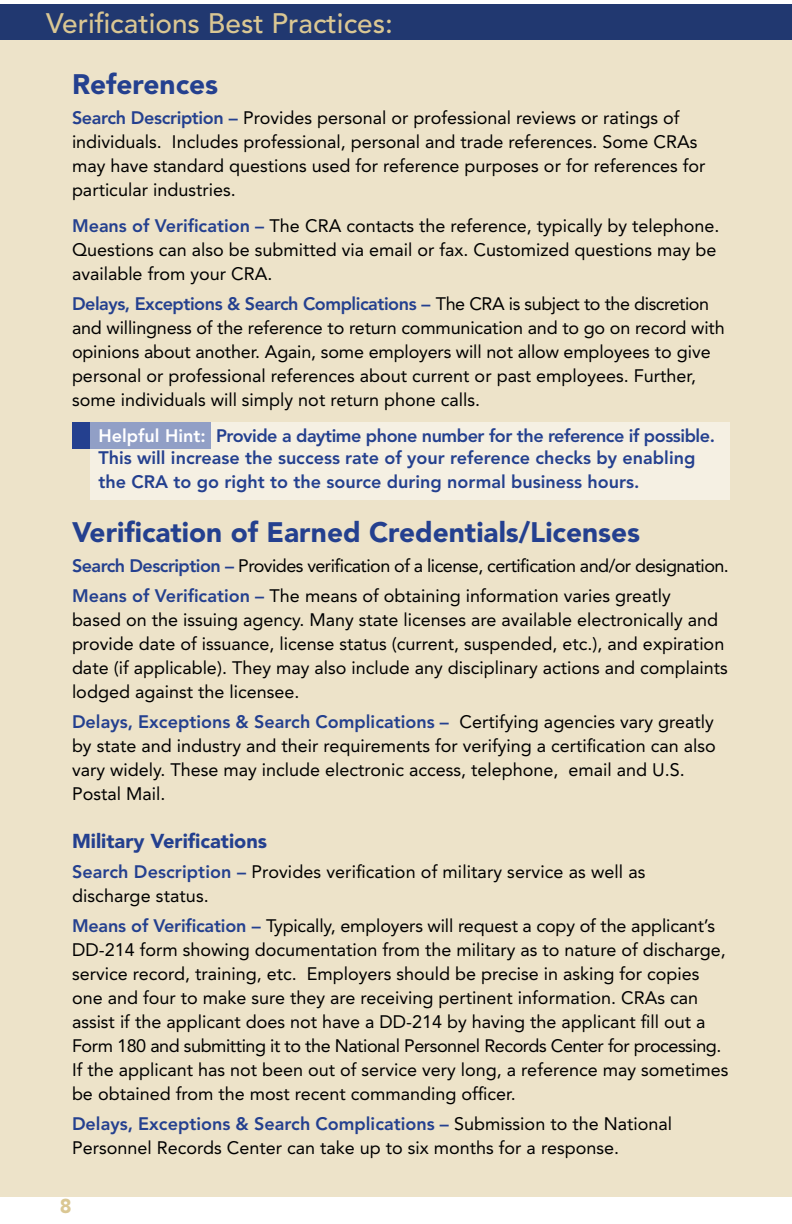
<style>
.page{position:relative;width:792px;height:1224px;background:#fff}
.page>*{position:absolute;margin:0;border:0;box-sizing:border-box;transform-origin:0 0}
.t1{font:900 28px "Avenir";color:#24408f}
.t2{font:500 28px "Avenir";color:#dac793}
.t3{font:900 20px "Avenir";color:#24408f}
.t4{font:900 20px "Avenir";color:#dac793}
.t5{font:18px/24px "Avenir";color:#000}
.t6{font:800 18px/22px "Avenir";color:#24408f}
.t7{font:18px/30px "Avenir";letter-spacing:-.03em;color:#000}
.s1{font-weight:800;color:#24408f}
.s2{color:#fff}
</style>
<div class="page">
<div style="left:0;top:4px;width:792px;height:1193px;background:#ede3c9"></div>
<div style="left:72px;top:422px;width:139px;height:26px;background:#24408f"></div>
<div style="left:90px;top:422px;width:640px;height:78px;background:#f5f0e3"></div>
<div style="left:0;top:5px;width:792px;height:35px;background:#213870"></div>
<h1 class="t2" style="left:46px;top:8px;width:348px">Verifications Best Practices:</h1>
<h1 class="t1" style="left:72px;top:67px;width:148px">References</h1>
<p class="t5" style="left:72px;top:106px;width:635px"><span class="s1">Search Description –</span> Provides personal or professional reviews or ratings of individuals. Includes professional, personal and trade references. Some CRAs may have standard questions used for reference purposes or for references for particular industries.</p>
<p class="t5" style="left:72px;top:214px;width:649px"><span class="s1">Means of Verification –</span> The CRA contacts the reference, typically by telephone.<br>Questions can also be submitted via email or fax. Customized questions may be available from your CRA.</p>
<p class="t5" style="left:72px;top:292px;width:654px"><span class="s1">Delays, Exceptions &amp; Search Complications –</span> The CRA is subject to the discretion and willingness of the reference to return communication and to go on record with opinions about another. Again, some employers will not allow employees to give personal or professional references about current or past employees. Further, some individuals will simply not return phone calls.</p>
<p class="t6" style="left:99px;top:425px;width:618px"><span class="s2">Helpful Hint:</span> Provide a daytime phone number for the reference if possible.<br>This will increase the success rate of your reference checks by enabling</p>
<p class="t6" style="left:99px;top:471px;width:542px">the CRA to go right to the source during normal business hours.</p>
<h1 class="t1" style="left:72px;top:515px;width:570px">Verification of Earned Credentials/Licenses</h1>
<p class="t7" style="left:72px;top:551px;width:658px"><span class="s1">Search Description –</span> Provides verification of a license, certification and/or designation.<br><span class="s1">Means of Verification –</span> The means of obtaining information varies greatly</p>
<p class="t5" style="left:72px;top:608px;width:657px">based on the issuing agency. Many state licenses are available electronically and provide date of issuance, license status (current, suspended, etc.), and expiration date (if applicable). They may also include any disciplinary actions and complaints lodged against the licensee.</p>
<p class="t5" style="left:72px;top:710px;width:646px"><span class="s1">Delays, Exceptions &amp; Search Complications –</span> Certifying agencies vary greatly by state and industry and their requirements for verifying a certification can also vary widely. These may include electronic access, telephone, email and U.S.<br>Postal Mail.</p>
<p class="t3" style="left:72px;top:829px;width:197px">Military Verifications</p>
<p class="t5" style="left:72px;top:860px;width:575px"><span class="s1">Search Description –</span> Provides verification of military service as well as discharge status.</p>
<p class="t5" style="left:72px;top:914px;width:658px"><span class="s1">Means of Verification –</span> Typically, employers will request a copy of the applicant’s DD-214 form showing documentation from the military as to nature of discharge, service record, training, etc. Employers should be precise in asking for copies one and four to make sure they are receiving pertinent information. CRAs can assist if the applicant does not have a DD-214 by having the applicant fill out a Form 180 and submitting it to the National Personnel Records Center for processing.<br>If the applicant has not been out of service very long, a reference may sometimes be obtained from the most recent commanding officer.</p>
<p class="t5" style="left:72px;top:1112px;width:602px"><span class="s1">Delays, Exceptions &amp; Search Complications –</span> Submission to the National<br>Personnel Records Center can take up to six months for a response.</p>
<p class="t4" style="left:60px;top:1194px;width:13px">8</p>
</div>
